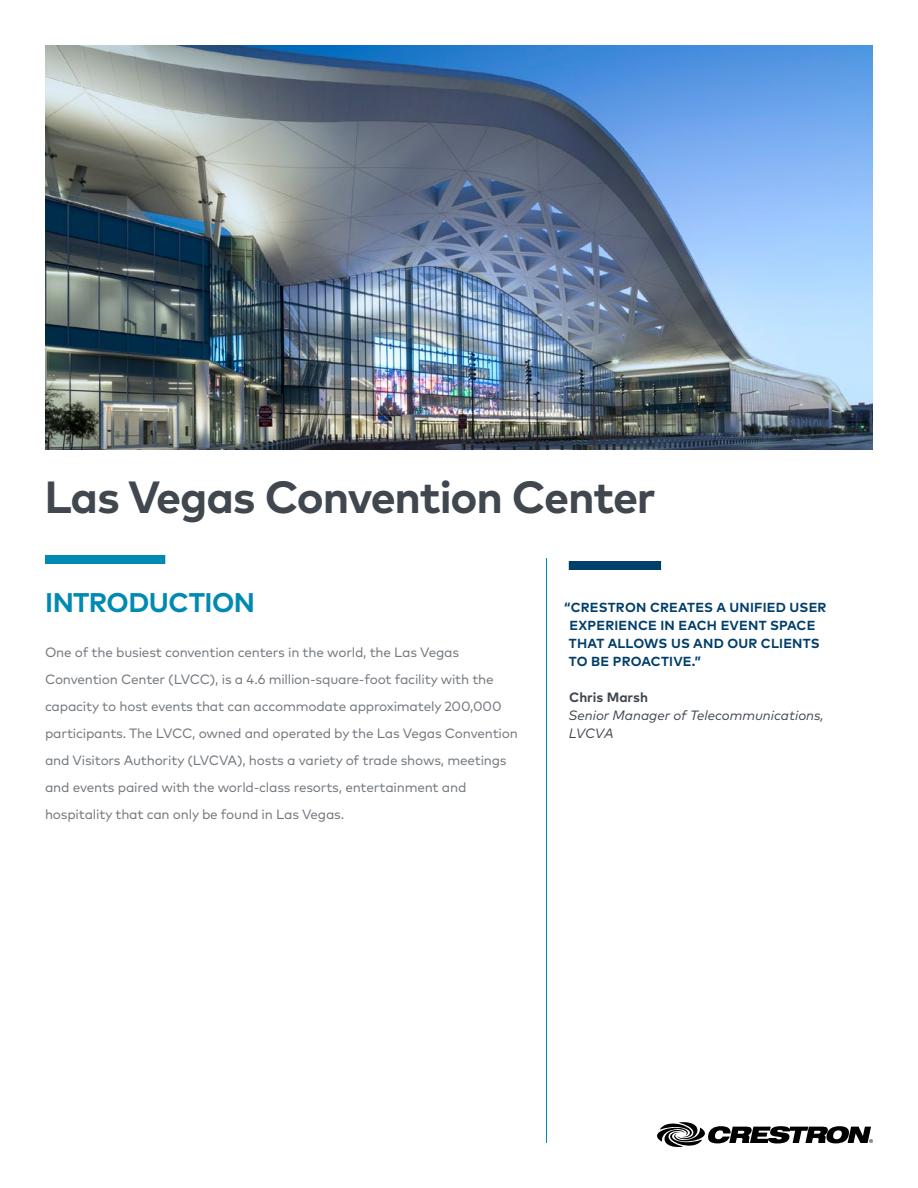
<style>
.page{position:relative;width:918px;height:1188px;background:#fff}
.page>*{position:absolute;margin:0;border:0;box-sizing:border-box;transform-origin:0 0}
.t1{font:700 45px "Mark Pro";letter-spacing:-.025em;color:#40474f}
.t2{font:700 27px "Mark Pro";letter-spacing:-.015em;color:#008ab1}
.t3{font:13.5px/27px "Mark Pro";letter-spacing:-.015em;color:#747a80}
.t4{font:italic 13.5px/18px "Mark Pro";color:#40474f}
.t5{font:700 13.5px "Mark Pro";color:#40474f}
.t6{font:700 13.2px/18px "Mark Pro";letter-spacing:.015em;color:#003e6b}
</style>
<div class="page">
<hr style="left:546px;top:558px;width:1px;height:585px;background:#008ab1">
<svg style="left:657px;top:1122px;width:216px;height:25px"></svg>
<img style="left:45px;top:45px;width:828px;height:405px">
<div style="left:569px;top:561px;width:92px;height:9px;background:#003e6b"></div>
<div style="left:45px;top:555px;width:120px;height:9px;background:#008ab1"></div>
<h1 class="t1" style="left:44px;top:463px;width:613px">Las Vegas Convention Center</h1>
<h2 class="t2" style="left:45px;top:582px;width:212px">INTRODUCTION</h2>
<p class="t3" style="left:45px;top:638px;width:474px">One of the busiest convention centers in the world, the Las Vegas Convention Center (LVCC), is a 4.6 million-square-foot facility with the capacity to host events that can accommodate approximately 200,000 participants. The LVCC, owned and operated by the Las Vegas Convention and Visitors Authority (LVCVA), hosts a variety of trade shows, meetings and events paired with the world-class resorts, entertainment and hospitality that can only be found in Las Vegas.</p>
<p class="t6" style="left:569px;top:597px;width:259px;text-indent:-5px">“CRESTRON CREATES A UNIFIED USER<br>EXPERIENCE IN EACH EVENT SPACE<br>THAT ALLOWS US AND OUR CLIENTS<br>TO BE PROACTIVE.”</p>
<p class="t5" style="left:569px;top:687px;width:80px">Chris Marsh</p>
<p class="t4" style="left:569px;top:705px;width:257px">Senior Manager of Telecommunications,<br>LVCVA</p>
</div>
